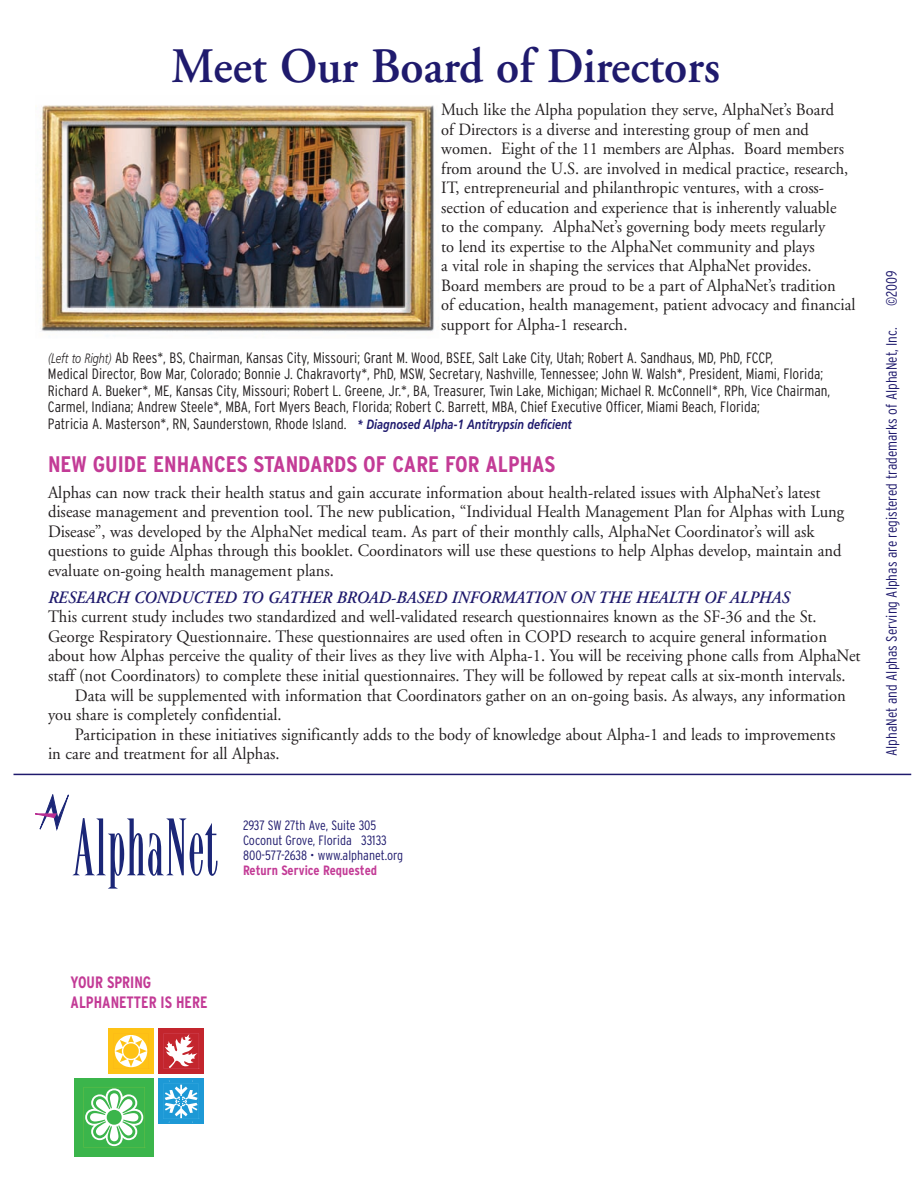
<style>
.page{position:relative;width:918px;height:1188px;background:#fff}
.page>*{position:absolute;margin:0;border:0;box-sizing:border-box;transform-origin:0 0}
.t1{font:600 49.5px "Adobe Garamond";color:#1f1a6d;scale:.95 1}
.t2{font:700 condensed 22.5px "Interstate";color:#c33b96}
.t3{font:17.4px/19.5px "Adobe Garamond";color:#231f20;scale:.95 1}
.t4{font:italic 600 17.4px "Adobe Garamond";color:#1f1a6d;scale:.95 1}
.t5{font:17.25px/19.5px "Adobe Garamond";color:#231f20;scale:.95 1}
.t6{font:700 condensed 16.5px/19.5px "Interstate";color:#c33b96;scale:.95 1}
.t7{font:300 condensed 15px/16.5px "Interstate";color:#231f20}
.t8{font:300 condensed 15px "Interstate";color:#1f1a6d}
.t9{font:300 condensed 13.5px/15px "Interstate";color:#1f1a6d}
.t10{font:700 condensed 13.5px "Interstate";color:#c33b96}
.s1{font-family:"Frutiger";font-style:italic;font-stretch:normal;font-size:13.5px}
.s2{font-family:"Frutiger";font-weight:700;font-style:italic;font-stretch:normal;font-size:13.5px;color:#1f1a6d}
</style>
<div class="page">
<div style="left:74px;top:1078px;width:80px;height:79px;background:#3bb54b"></div>
<svg style="left:84px;top:1087px;width:61px;height:61px"></svg>
<div style="left:108px;top:1028px;width:46px;height:46px;background:#fec215"></div>
<div style="left:158px;top:1028px;width:46px;height:46px;background:#c3252d"></div>
<div style="left:158px;top:1078px;width:46px;height:46px;background:#1d99d6"></div>
<svg style="left:114px;top:1035px;width:34px;height:33px"></svg>
<svg style="left:164px;top:1034px;width:35px;height:35px"></svg>
<svg style="left:163px;top:1084px;width:36px;height:35px"></svg>
<svg style="left:35px;top:794px;width:183px;height:95px"></svg>
<hr style="left:14px;top:774px;width:897px;height:1px;background:#1f1a6d">
<img style="left:35px;top:105px;width:401px;height:227px">
<h1 class="t1" style="left:171px;top:47px;width:579px">Meet Our Board of Directors</h1>
<p class="t5" style="left:441px;top:102px;width:437px">Much like the Alpha population they serve, AlphaNet’s Board<br>of Directors is a diverse and interesting group of men and women. Eight of the 11 members are Alphas. Board members from around the U.S. are involved in medical practice, research, IT, entrepreneurial and philanthropic ventures, with a cross&shy;section of education and experience that is inherently valuable<br>to the company. AlphaNet’s governing body meets regularly<br>to lend its expertise to the AlphaNet community and plays<br>a vital role in shaping the services that AlphaNet provides.<br>Board members are proud to be a part of AlphaNet’s tradition<br>of education, health management, patient advocacy and financial support for Alpha-1 research.</p>
<p class="t7" style="left:48px;top:349px;width:784px"><span class="s1">(Left to Right)</span> Ab Rees*, BS, Chairman, Kansas City, Missouri; Grant M. Wood, BSEE, Salt Lake City, Utah; Robert A. Sandhaus, MD, PhD, FCCP,<br>Medical Director, Bow Mar, Colorado; Bonnie J. Chakravorty*, PhD, MSW, Secretary, Nashville, Tennessee; John W. Walsh*, President, Miami, Florida; Richard A. Bueker*, ME, Kansas City, Missouri; Robert L. Greene, Jr.*, BA, Treasurer, Twin Lake, Michigan; Michael R. McConnell*, RPh, Vice Chairman, Carmel, Indiana; Andrew Steele*, MBA, Fort Myers Beach, Florida; Robert C. Barrett, MBA, Chief Executive Officer, Miami Beach, Florida;<br>Patricia A. Masterson*, RN, Saunderstown, Rhode Island. <span class="s2">* Diagnosed Alpha-1 Antitrypsin deficient</span></p>
<p class="t2" style="left:48px;top:452px;width:509px">NEW GUIDE ENHANCES STANDARDS OF CARE FOR ALPHAS</p>
<p class="t3" style="left:48px;top:484px;width:840px">Alphas can now track their health status and gain accurate information about health-related issues with AlphaNet’s latest disease management and prevention tool. The new publication, “Individual Health Management Plan for Alphas with Lung Disease”, was developed by the AlphaNet medical team. As part of their monthly calls, AlphaNet Coordinator’s will ask questions to guide Alphas through this booklet. Coordinators will use these questions to help Alphas develop, maintain and evaluate on-going health management plans.</p>
<p class="t4" style="left:48px;top:591px;width:782px">RESEARCH CONDUCTED TO GATHER BROAD-BASED INFORMATION ON THE HEALTH OF ALPHAS</p>
<p class="t3" style="left:48px;top:609px;width:811px">This current study includes two standardized and well-validated research questionnaires known as the SF-36 and the St.</p>
<p class="t3" style="left:48px;top:628px;width:822px">George Respiratory Questionnaire. These questionnaires are used often in COPD research to acquire general information</p>
<p class="t3" style="left:48px;top:648px;width:857px">about how Alphas perceive the quality of their lives as they live with Alpha-1. You will be receiving phone calls from AlphaNet</p>
<p class="t3" style="left:48px;top:667px;width:841px">staff (not Coordinators) to complete these initial questionnaires. They will be followed by repeat calls at six-month intervals.</p>
<p class="t3" style="left:75px;top:687px;width:813px">Data will be supplemented with information that Coordinators gather on an on-going basis. As always, any information</p>
<p class="t3" style="left:48px;top:706px;width:247px">you share is completely confidential.</p>
<p class="t3" style="left:75px;top:726px;width:802px">Participation in these initiatives significantly adds to the body of knowledge about Alpha-1 and leads to improvements</p>
<p class="t3" style="left:48px;top:745px;width:245px">in care and treatment for all Alphas.</p>
<p class="t9" style="left:243px;top:818px;width:162px">2937 SW 27th Ave, Suite 305<br>Coconut Grove, Florida 33133<br>800-577-2638 • www.alphanet.org</p>
<p class="t10" style="left:243px;top:863px;width:136px">Return Service Requested</p>
<p class="t8" style="left:883px;top:306px;width:37px;rotate:-90deg">©2009</p>
<p class="t8" style="left:883px;top:756px;width:430px;rotate:-90deg">AlphaNet and Alphas Serving Alphas are registered trademarks of AlphaNet, Inc.</p>
<p class="t6" style="left:71px;top:973px;width:146px">YOUR SPRING<br>ALPHANETTER IS HERE</p>
</div>
